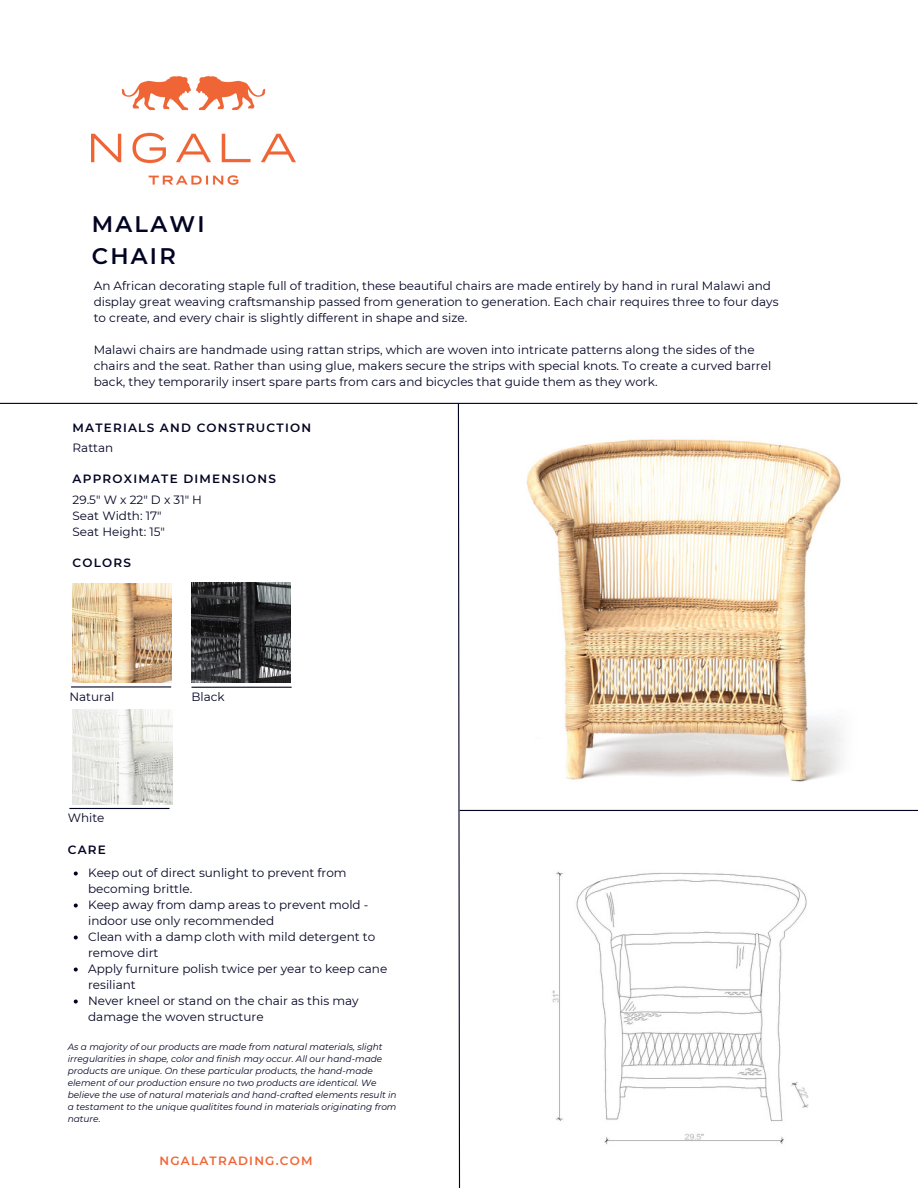
<style>
.page{position:relative;width:918px;height:1188px;background:#fff}
.page>*{position:absolute;margin:0;border:0;box-sizing:border-box;transform-origin:0 0}
.t1{font:600 22.5px "Montserrat";letter-spacing:.1em;color:#020423}
.t2{font:12px/16px "Montserrat";color:#020423}
.t3{font:600 12px "Montserrat";letter-spacing:.1em;color:#020423}
.t4{font:600 12px "Montserrat";letter-spacing:.1em;color:#ef6535}
.t5{font:italic 9px/12px "Montserrat";color:#020423}
</style>
<div class="page">
<img style="left:92px;top:77px;width:203px;height:108px">
<img style="left:526px;top:439px;width:316px;height:343px">
<svg style="left:457px;top:402px;width:4px;height:786px"></svg>
<hr style="left:0;top:403px;width:917px;height:1px;background:#020423">
<hr style="left:460px;top:810px;width:458px;height:1px;background:#020423">
<img style="left:552px;top:871px;width:257px;height:274px">
<hr style="left:71px;top:686px;width:100px;height:2px;background:#020423">
<hr style="left:192px;top:687px;width:100px;height:1px;background:#020423">
<img style="left:72px;top:584px;width:99px;height:99px">
<img style="left:192px;top:582px;width:99px;height:101px">
<img style="left:72px;top:710px;width:100px;height:94px">
<hr style="left:69px;top:808px;width:101px;height:1px;background:#020423">
<svg style="left:74px;top:872px;width:4px;height:4px"></svg>
<svg style="left:74px;top:904px;width:4px;height:4px"></svg>
<svg style="left:74px;top:936px;width:4px;height:4px"></svg>
<svg style="left:74px;top:968px;width:4px;height:4px"></svg>
<svg style="left:74px;top:1000px;width:4px;height:4px"></svg>
<p class="t1" style="left:92px;top:210px;width:114px">MALAWI</p>
<p class="t1" style="left:92px;top:242px;width:86px">CHAIR</p>
<p class="t2" style="left:94px;top:277px;width:686px">An African decorating staple full of tradition, these beautiful chairs are made entirely by hand in rural Malawi and display great weaving craftsmanship passed from generation to generation. Each chair requires three to four days to create, and every chair is slightly different in shape and size.</p>
<p class="t2" style="left:94px;top:341px;width:679px">Malawi chairs are handmade using rattan strips, which are woven into intricate patterns along the sides of the chairs and the seat. Rather than using glue, makers secure the strips with special knots. To create a curved barrel back, they temporarily insert spare parts from cars and bicycles that guide them as they work.</p>
<p class="t3" style="left:73px;top:420px;width:240px">MATERIALS AND CONSTRUCTION</p>
<p class="t2" style="left:73px;top:440px;width:42px">Rattan</p>
<p class="t3" style="left:73px;top:472px;width:205px">APPROXIMATE DIMENSIONS</p>
<p class="t2" style="left:73px;top:491px;width:131px">29.5" W x 22" D x 31" H</p>
<p class="t2" style="left:73px;top:507px;width:90px">Seat Width: 17"</p>
<p class="t2" style="left:73px;top:523px;width:94px">Seat Height: 15"</p>
<p class="t3" style="left:73px;top:556px;width:60px">COLORS</p>
<p class="t2" style="left:69px;top:688px;width:46px">Natural</p>
<p class="t2" style="left:192px;top:688px;width:35px">Black</p>
<p class="t2" style="left:68px;top:810px;width:38px">White</p>
<p class="t3" style="left:68px;top:842px;width:40px">CARE</p>
<p class="t2" style="left:88px;top:864px;width:260px">Keep out of direct sunlight to prevent from becoming brittle.</p>
<p class="t2" style="left:88px;top:896px;width:282px">Keep away from damp areas to prevent mold - indoor use only recommended</p>
<p class="t2" style="left:88px;top:928px;width:289px">Clean with a damp cloth with mild detergent to remove dirt</p>
<p class="t2" style="left:88px;top:960px;width:301px">Apply furniture polish twice per year to keep cane resiliant</p>
<p class="t2" style="left:88px;top:992px;width:272px">Never kneel or stand on the chair as this may damage the woven structure</p>
<p class="t5" style="left:68px;top:1040px;width:330px">As a majority of our products are made from natural materials, slight irregularities in shape, color and finish may occur. All our hand-made products are unique. On these particular products, the hand-made element of our production ensure no two products are identical. We believe the use of natural materials and hand-crafted elements result in a testament to the unique qualitites found in materials originating from nature.</p>
<p class="t4" style="left:159px;top:1153px;width:155px">NGALATRADING.COM</p>
</div>
